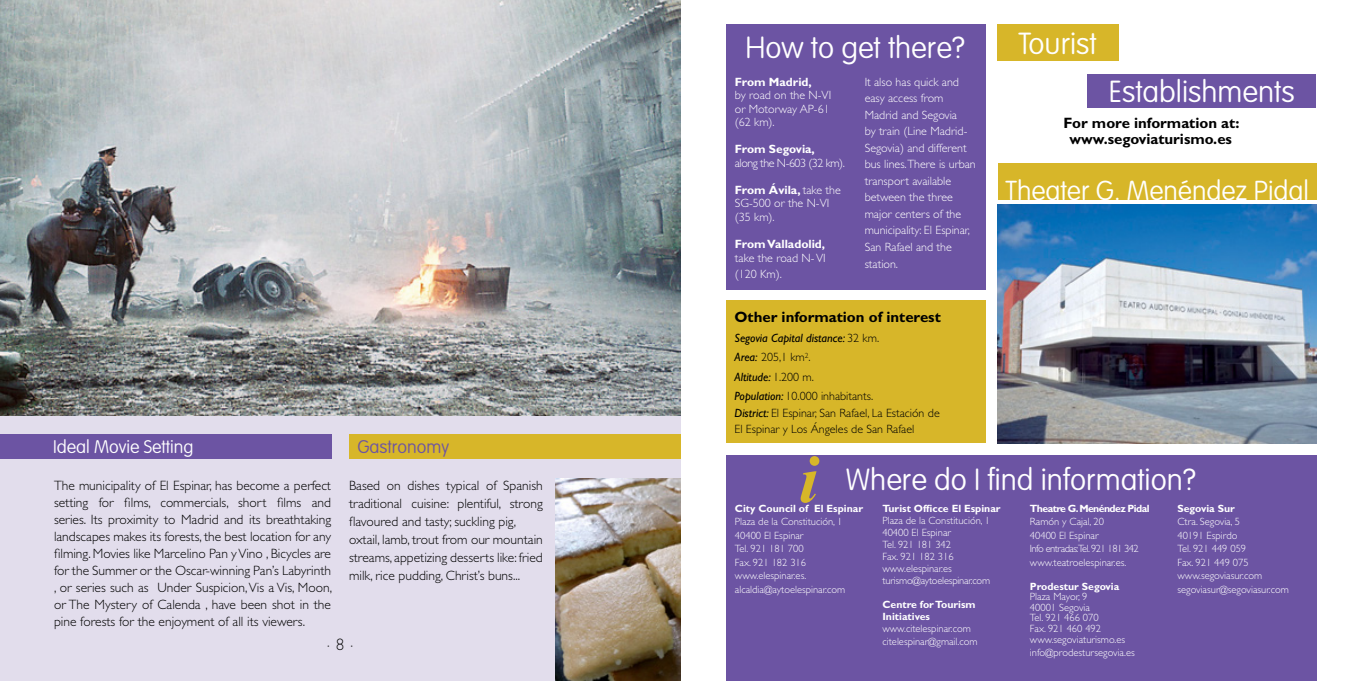
<style>
.page{position:relative;width:1361px;height:681px;background:#fff}
.page>*{position:absolute;margin:0;border:0;box-sizing:border-box;transform-origin:0 0}
.t1{font:100 30px "VAG Rounded";color:#fff}
.t2{font:100 27px "VAG Rounded";color:#fff}
.t3{font:100 18px "VAG Rounded";color:#fff}
.t4{font:100 18px "VAG Rounded";color:#6c54a3}
.t5{font:700 15px/16.4px "Gill Sans";color:#000;text-align:center}
.t6{font:300 15px "Futura";color:#000}
.t7{font:300 13.5px/17px "Gill Sans";color:#000;text-align:justify}
.t8{font:300 12px/16.5px "Gill Sans";color:#fff}
.t9{font:italic 12px/19.5px "Gill Sans";color:#000}
.t10{font:300 12px/16.4px "Gill Sans";color:#000}
.t11{font:700 12px "Gill Sans";color:#fff}
.t12{font:300 12px "Gill Sans";letter-spacing:-.04em;color:#fff}
.t13{font:300 10.5px/13.5px "Gill Sans";color:#fff}
.t14{font:700 10.5px/12px "Gill Sans";color:#fff}
.t15{font:700 10.5px "Gill Sans";letter-spacing:-.055em;color:#fff}
.s1{font-weight:700}
.s2{font-weight:300;font-style:normal}
.s3{font-weight:400;font-style:italic}
</style>
<div class="page">
<div style="left:0;top:0;width:680px;height:680px;background:#e2ddec"></div>
<div style="left:726px;top:24px;width:259px;height:266px;background:#6c54a3"></div>
<div style="left:726px;top:300px;width:259px;height:143px;background:#d7b629"></div>
<div style="left:726px;top:455px;width:590px;height:225px;background:#6c54a3"></div>
<img style="left:0;top:0;width:680px;height:415px">
<div style="left:0;top:434px;width:332px;height:24px;background:#6c54a3"></div>
<div style="left:349px;top:434px;width:331px;height:24px;background:#d7b629"></div>
<img style="left:555px;top:478px;width:125px;height:202px">
<div style="left:997px;top:24px;width:121px;height:37px;background:#d7b629"></div>
<div style="left:1087px;top:74px;width:229px;height:33px;background:#6c54a3"></div>
<div style="left:998px;top:163px;width:318px;height:37px;background:#d7b629"></div>
<svg style="left:800px;top:456px;width:19px;height:46px"></svg>
<img style="left:998px;top:204px;width:318px;height:239px">
<h3 class="t3" style="left:53px;top:436px;width:142px">Ideal Movie Setting</h3>
<h3 class="t4" style="left:358px;top:436px;width:93px">Gastronomy</h3>
<p class="t7" style="left:54px;top:476px;width:280px">The municipality of El Espinar, has become a perfect setting for films, commercials, short films and series. Its proximity to Madrid and its breathtaking landscapes makes its forests, the best location for any filming. Movies like Marcelino Pan y Vino , Bicycles are for the Summer or the Oscar-winning Pan’s Labyrinth , or series such as Under Suspicion, Vis a Vis, Moon, or The Mystery of Calenda , have been shot in the pine forests for the enjoyment of all its viewers.</p>
<p class="t7" style="left:349px;top:476px;width:195px;line-height:18px;text-align:left">Based on dishes typical of Spanish traditional cuisine: plentiful, strong flavoured and tasty; suckling pig, oxtail, lamb, trout from our mountain streams, appetizing desserts like: fried milk, rice pudding, Christ’s buns...</p>
<p class="t6" style="left:326px;top:635px;width:29px">· 8 ·</p>
<h1 class="t1" style="left:745px;top:30px;width:221px">How to get there?</h1>
<p class="t11" style="left:735px;top:75px;width:78px">From Madrid,</p>
<p class="t8" style="left:735px;top:89px;width:98px;line-height:13.5px">by road on the N-VI or Motorway AP-61 (62 km).</p>
<p class="t11" style="left:735px;top:142px;width:81px">From Segovia,</p>
<p class="t12" style="left:735px;top:156px;width:111px">along the N-603 (32 km).</p>
<p class="t8" style="left:735px;top:183px;width:107px;line-height:13.5px"><span class="s1">From Ávila,</span> take the<br>SG-500 or the N-VI (35 km).</p>
<p class="t11" style="left:735px;top:237px;width:92px">From Valladolid,</p>
<p class="t8" style="left:735px;top:249px;width:92px">take the road N- VI (120 Km).</p>
<p class="t8" style="left:864px;top:74px;width:113px">It also has quick and easy access from<br>Madrid and Segovia<br>by train (Line Madrid-<br>Segovia) and different bus lines.There is urban transport available between the three major centers of the municipality: El Espinar,<br>San Rafael and the station.</p>
<p class="t5" style="left:734px;top:309px;width:208px">Other information of interest</p>
<p class="t9" style="left:734px;top:328px;width:146px">Segovia Capital distance: <span class="s2">32 km.<br></span>Area: <span class="s2">205,1 km</span><sup>2</sup><span class="s2">.<br></span>Altitude: <span class="s2">1.200 m.<br></span>Population: <span class="s2">10.000 inhabitants.</span></p>
<p class="t10" style="left:734px;top:404px;width:207px"><span class="s3">District:</span> El Espinar, San Rafael, La Estación de<br>El Espinar y Los Ángeles de San Rafael</p>
<h1 class="t1" style="left:1018px;top:27px;width:80px">Tourist</h1>
<h1 class="t1" style="left:1108px;top:74px;width:187px">Establishments</h1>
<p class="t5" style="left:1063px;top:114px;width:177px">For more information at: www.segoviaturismo.es</p>
<h2 class="t2" style="left:1005px;top:175px;width:305px">Theater G. Menéndez Pidal</h2>
<h1 class="t1" style="left:846px;top:461px;width:352px">Where do I find information?</h1>
<p class="t14" style="left:735px;top:502px;width:130px">City Council of El Espinar</p>
<p class="t13" style="left:735px;top:515px;width:112px">Plaza de la Constitución, 1<br>40400 El Espinar<br>Tel. 921 181 700<br>Fax. 921 182 316 www.elespinar.es. alcaldia@aytoelespinar.com</p>
<p class="t14" style="left:882px;top:502px;width:120px">Turist Officce El Espinar</p>
<p class="t13" style="left:882px;top:514px;width:109px;line-height:12px">Plaza de la Constitución, 1<br>40400 El Espinar<br>Tel. 921 181 342<br>Fax. 921 182 316 www.elespinar.es turismo@aytoelespinar.com</p>
<p class="t14" style="left:882px;top:598px;width:95px">Centre for Tourism<br>Initiatives</p>
<p class="t13" style="left:882px;top:621px;width:97px">www.citelespinar.com citelespinar@gmail.com</p>
<p class="t15" style="left:1030px;top:502px;width:121px">Theatre G. Menéndez Pidal</p>
<p class="t13" style="left:1030px;top:515px;width:110px">Ramón y Cajal, 20<br>40400 El Espinar<br>Info entradas:Tel. 921 181 342 www.teatroelespinar.es.</p>
<p class="t14" style="left:1030px;top:580px;width:91px">Prodestur Segovia</p>
<p class="t13" style="left:1030px;top:591px;width:97px;line-height:10.5px">Plaza Mayor, 9<br>40001 Segovia<br>Tel. 921 466 070<br>Fax. 921 460 492 www.segoviaturismo.es</p>
<p class="t13" style="left:1030px;top:645px;width:106px">info@prodestursegovia.es</p>
<p class="t14" style="left:1177px;top:502px;width:59px">Segovia Sur</p>
<p class="t13" style="left:1177px;top:515px;width:113px">Ctra. Segovia, 5<br>40191 Espirdo<br>Tel. 921 449 059<br>Fax. 921 449 075 www.segoviasur.com segoviasur@segoviasur.com</p>
</div>
